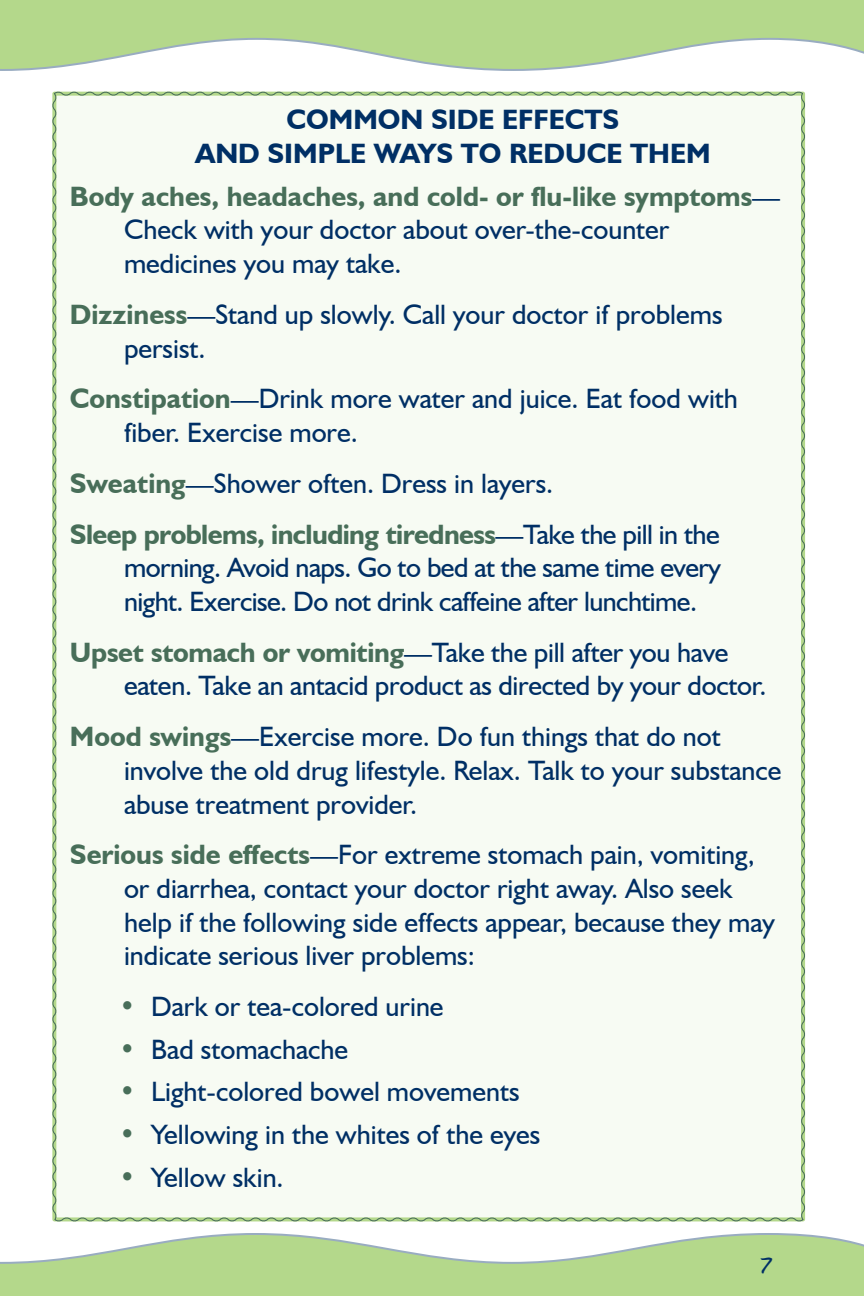
<style>
.page{position:relative;width:864px;height:1296px;background:#fff}
.page>*{position:absolute;margin:0;border:0;box-sizing:border-box;transform-origin:0 0}
.t1{font:28px/33.6px "Humanist 521 BT";color:#002f65}
.t2{font:700 28px/34px "Humanist 521 BT";color:#002f65;text-align:center}
.t3{font:20px "Annifont";color:#002f65}
.s1{font-weight:700;color:#486e59}
</style>
<div class="page">
<svg style="left:0;top:0;width:864px;height:71px"></svg>
<svg style="left:0;top:1233px;width:864px;height:63px"></svg>
<div style="left:52px;top:91px;width:754px;height:1131px;background:#f7fbf3"></div>
<h3 class="t2" style="left:195px;top:102px;width:517px">COMMON SIDE EFFECTS<br>AND SIMPLE WAYS TO REDUCE THEM</h3>
<p class="t1" style="left:124px;top:179px;width:658px;text-indent:-54px"><span class="s1">Body aches, headaches, and cold- or flu-like symptoms</span>—<br>Check with your doctor about over-the-counter medicines you may take.</p>
<p class="t1" style="left:124px;top:297px;width:600px;text-indent:-54px"><span class="s1">Dizziness</span>—Stand up slowly. Call your doctor if problems persist.</p>
<p class="t1" style="left:124px;top:382px;width:615px;text-indent:-54px"><span class="s1">Constipation</span>—Drink more water and juice. Eat food with fiber. Exercise more.</p>
<p class="t1" style="left:70px;top:466px;width:485px"><span class="s1">Sweating</span>—Shower often. Dress in layers.</p>
<p class="t1" style="left:124px;top:517px;width:598px;text-align:justify;text-indent:-54px"><span class="s1">Sleep problems, including tiredness</span>—Take the pill in the morning. Avoid naps. Go to bed at the same time every night. Exercise. Do not drink caffeine after lunchtime.</p>
<p class="t1" style="left:124px;top:635px;width:644px;text-indent:-54px"><span class="s1">Upset stomach or vomiting</span>—Take the pill after you have eaten. Take an antacid product as directed by your doctor.</p>
<p class="t1" style="left:124px;top:719px;width:659px;text-indent:-54px"><span class="s1">Mood swings</span>—Exercise more. Do fun things that do not involve the old drug lifestyle. Relax. Talk to your substance abuse treatment provider.</p>
<p class="t1" style="left:124px;top:837px;width:652px;text-indent:-54px"><span class="s1">Serious side effects</span>—For extreme stomach pain, vomiting, or diarrhea, contact your doctor right away. Also seek help if the following side effects appear, because they may indicate serious liver problems:</p>
<p class="t1" style="left:119px;top:989px;width:326px"><span class="s1">•</span> Dark or tea-colored urine</p>
<p class="t1" style="left:119px;top:1032px;width:230px"><span class="s1">•</span> Bad stomachache</p>
<p class="t1" style="left:119px;top:1074px;width:402px"><span class="s1">•</span> Light-colored bowel movements</p>
<p class="t1" style="left:119px;top:1117px;width:423px"><span class="s1">•</span> Yellowing in the whites of the eyes</p>
<p class="t1" style="left:119px;top:1160px;width:166px"><span class="s1">•</span> Yellow skin.</p>
<p class="t3" style="left:759px;top:1249px;width:16px">7</p>
</div>
